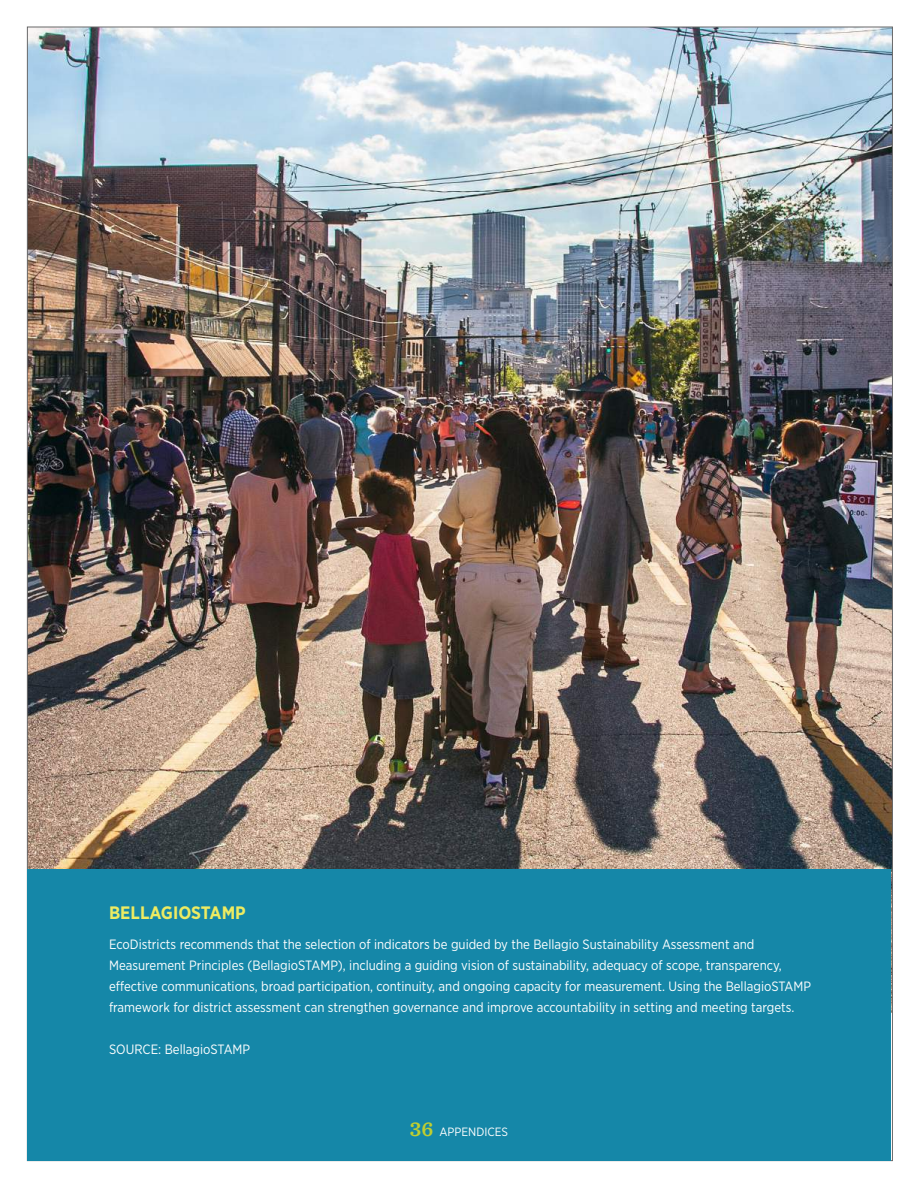
<style>
.page{position:relative;width:918px;height:1188px;background:#fff}
.page>*{position:absolute;margin:0;border:0;box-sizing:border-box;transform-origin:0 0}
.t1{font:700 18px "Gotham Narrow";color:#edeb62}
.t2{font:13.5px/21px "Gotham Narrow";color:#fff}
.t3{font:12px "Gotham Narrow";color:#fff}
.s1{font-family:"Sentinel";font-weight:600;font-size:21px;color:#c0ce30}
</style>
<div class="page">
<img style="left:29px;top:29px;width:862px;height:840px">
<div style="left:27px;top:869px;width:864px;height:292px;background:#1587a8"></div>
<h1 class="t1" style="left:109px;top:901px;width:138px">BELLAGIOSTAMP</h1>
<p class="t2" style="left:109px;top:933px;width:704px">EcoDistricts recommends that the selection of indicators be guided by the Bellagio Sustainability Assessment and Measurement Principles (BellagioSTAMP), including a guiding vision of sustainability, adequacy of scope, transparency, effective communications, broad participation, continuity, and ongoing capacity for measurement. Using the BellagioSTAMP framework for district assessment can strengthen governance and improve accountability in setting and meeting targets.</p>
<p class="t2" style="left:109px;top:1038px;width:143px">SOURCE: BellagioSTAMP</p>
<p class="t3" style="left:410px;top:1124px;width:100px"><span class="s1">36</span> APPENDICES</p>
</div>
